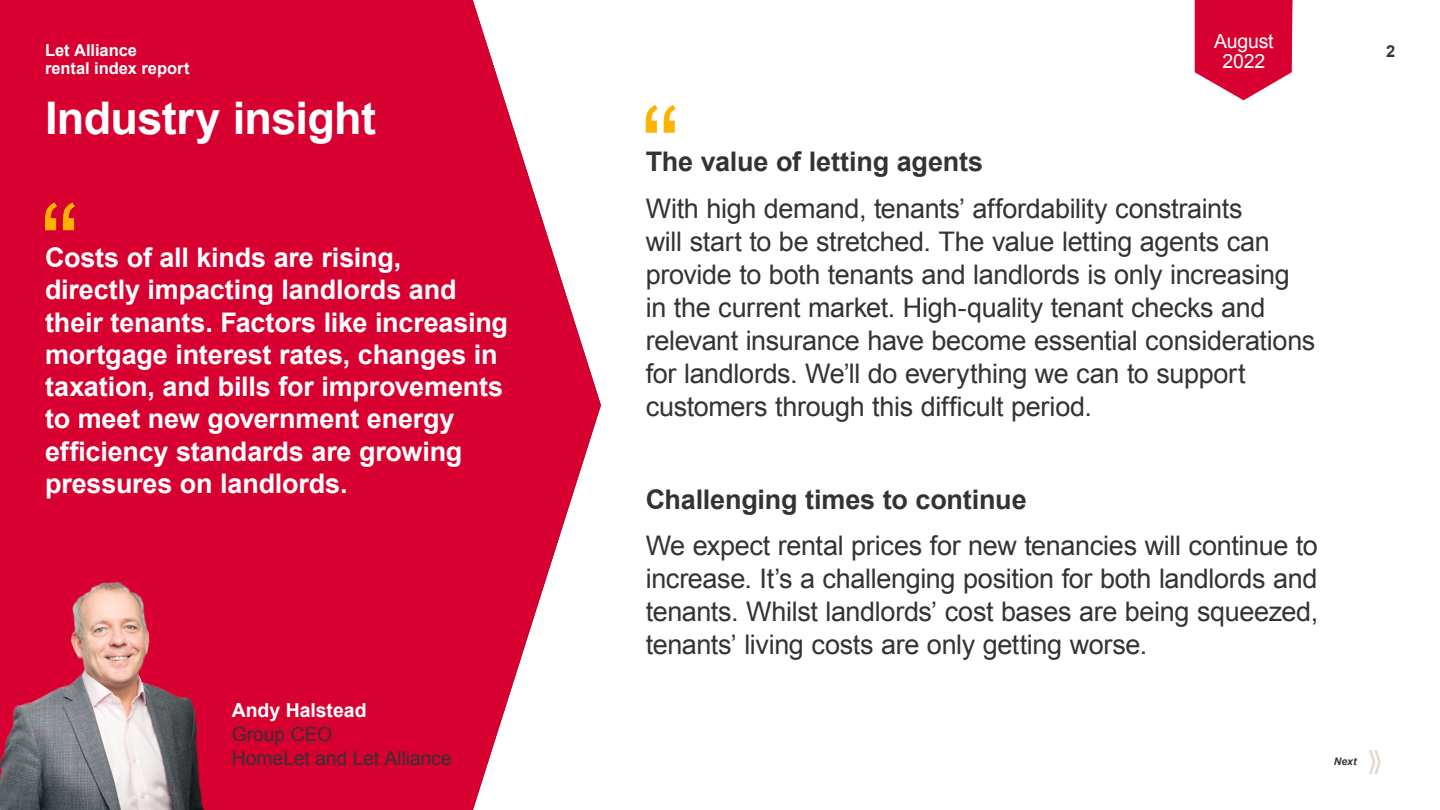
<style>
.page{position:relative;width:1440px;height:810px;background:#fff}
.page>*{position:absolute;margin:0;border:0;box-sizing:border-box;transform-origin:0 0}
.t1{font:700 45px "Arial";letter-spacing:-.015em;color:#fff}
.t2{font:27px/33px "Arial";letter-spacing:-.015em;color:#333}
.t3{font:700 27px/32.2px "Arial";letter-spacing:-.005em;color:#fff}
.t4{font:700 27px "Arial";letter-spacing:-.01em;color:#333}
.t5{font:19.5px/24px "Arial";letter-spacing:-.01em;color:#333}
.t6{font:700 19.5px "Arial";letter-spacing:-.005em;color:#fff}
.t7{font:19.5px/19.5px "Arial";letter-spacing:-.01em;color:#fff;text-align:center}
.t8{font:700 16.5px/18.8px "Arial";letter-spacing:-.005em;color:#fff}
.t9{font:700 16.5px "Arial";color:#333}
.t10{font:italic 700 10.5px "Arial";color:#333}
</style>
<div class="page">
<svg style="left:1194px;top:0;width:99px;height:101px;background:#dd2851"></svg>
<svg style="left:0;top:0;width:601px;height:810px;background:#db1e48"></svg>
<img style="left:0;top:565px;width:211px;height:245px">
<svg style="left:45px;top:203px;width:30px;height:27px"></svg>
<svg style="left:646px;top:105px;width:30px;height:28px"></svg>
<svg style="left:1369px;top:750px;width:12px;height:24px"></svg>
<p class="t8" style="left:45px;top:41px;width:146px">Let Alliance<br>rental index report</p>
<h1 class="t1" style="left:45px;top:88px;width:333px">Industry insight</h1>
<p class="t3" style="left:45px;top:242px;width:465px">Costs of all kinds are rising,<br>directly impacting landlords and their tenants. Factors like increasing mortgage interest rates, changes in taxation, and bills for improvements to meet new government energy efficiency standards are growing pressures on landlords.</p>
<p class="t6" style="left:232px;top:697px;width:136px">Andy Halstead</p>
<p class="t5" style="left:232px;top:722px;width:222px">Group CEO<br>HomeLet and Let Alliance</p>
<p class="t7" style="left:1214px;top:32px;width:61px">August<br>2022</p>
<p class="t4" style="left:646px;top:144px;width:339px">The value of letting agents</p>
<p class="t2" style="left:646px;top:192px;width:671px">With high demand, tenants’ affordability constraints<br>will start to be stretched. The value letting agents can provide to both tenants and landlords is only increasing in the current market. High-quality tenant checks and relevant insurance have become essential considerations for landlords. We’ll do everything we can to support customers through this difficult period.</p>
<p class="t4" style="left:646px;top:482px;width:382px">Challenging times to continue</p>
<p class="t2" style="left:646px;top:530px;width:674px;text-align:justify">We expect rental prices for new tenancies will continue to increase. It’s a challenging position for both landlords and tenants. Whilst landlords’ cost bases are being squeezed, tenants’ living costs are only getting worse.</p>
<p class="t9" style="left:1386px;top:40px;width:11px">2</p>
<p class="t10" style="left:1334px;top:755px;width:24px">Next</p>
</div>
